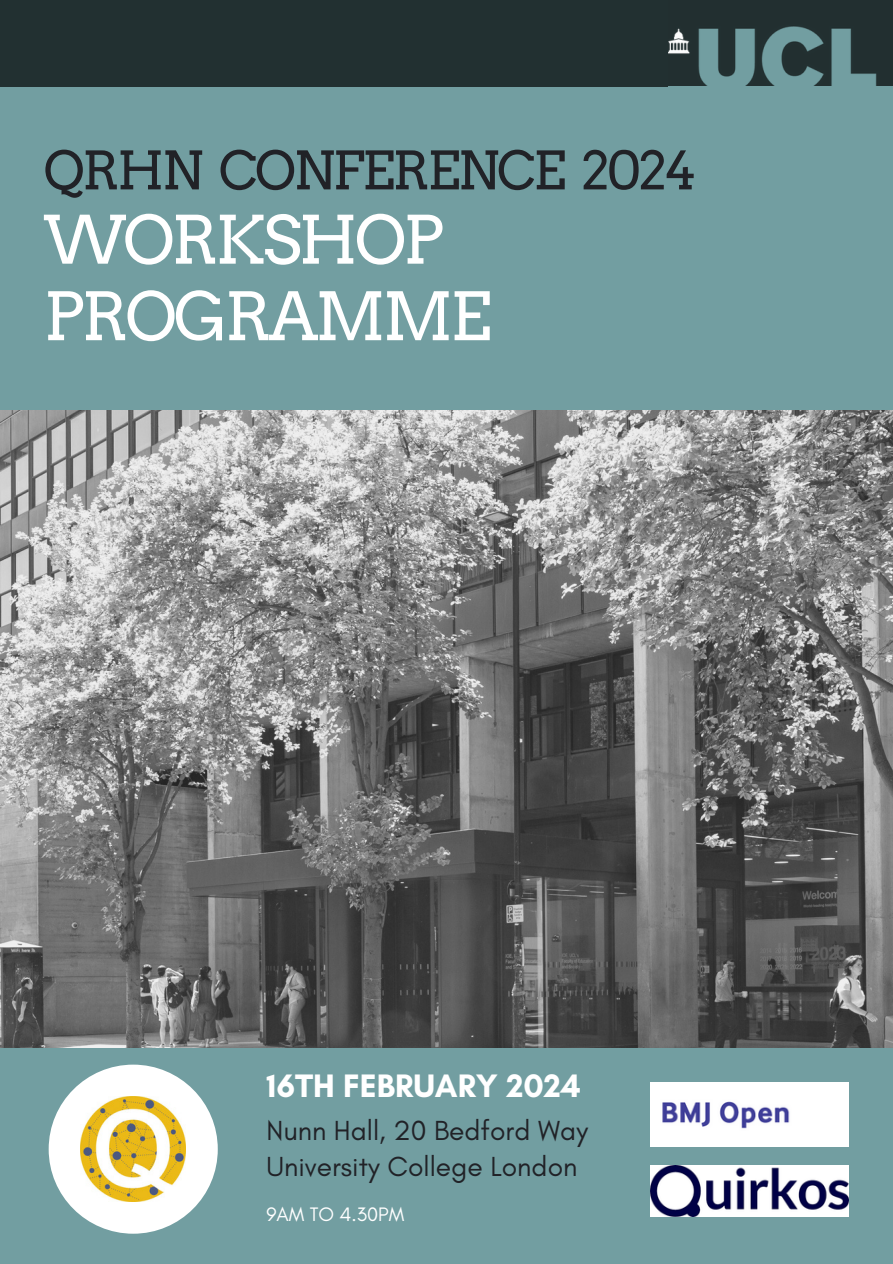
<style>
.page{position:relative;width:893px;height:1264px;background:#fff}
.page>*{position:absolute;margin:0;border:0;box-sizing:border-box;transform-origin:0 0}
.t1{font:66.15px/76.5px "Arvo";letter-spacing:-.05em;color:#fff}
.t2{font:52.65px "Arvo";letter-spacing:-.05em;color:#212227}
.t3{font:700 33.15px "Glacial Indifference";color:#fff}
.t4{font:28.2px/36px "Glacial Indifference";color:#212227}
.t5{font:19.8px "Glacial Indifference";color:#fff}
</style>
<div class="page">
<div style="left:0;top:0;width:892px;height:1263px;background:#729ea1"></div>
<img style="left:0;top:410px;width:892px;height:637px">
<div style="left:49px;top:1064px;width:168px;height:169px;background:#fff;border-radius:50%"></div>
<img style="left:81px;top:1096px;width:104px;height:105px">
<img style="left:650px;top:1082px;width:198px;height:64px">
<img style="left:650px;top:1165px;width:198px;height:51px">
<img style="left:667px;top:0;width:225px;height:86px">
<div style="left:0;top:0;width:667px;height:86px;background:#223031"></div>
<p class="t2" style="left:44px;top:139px;width:654px">QRHN CONFERENCE 2024</p>
<p class="t1" style="left:44px;top:202px;width:449px">WORKSHOP<br>PROGRAMME</p>
<h2 class="t3" style="left:266px;top:1065px;width:316px">16TH FEBRUARY 2024</h2>
<h3 class="t4" style="left:266px;top:1112px;width:323px">Nunn Hall, 20 Bedford Way<br>University College London</h3>
<p class="t5" style="left:266px;top:1201px;width:139px">9AM TO 4.30PM</p>
</div>
